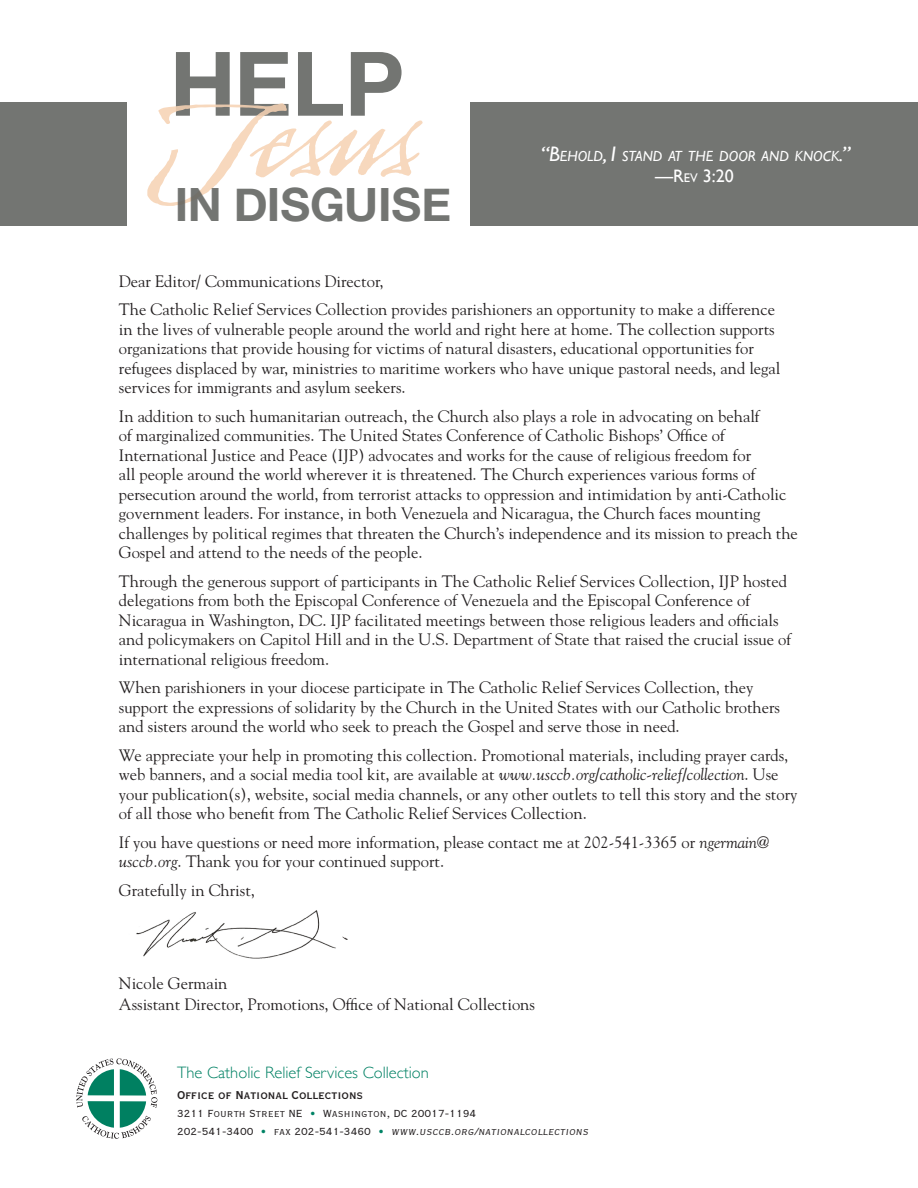
<style>
.page{position:relative;width:918px;height:1188px;background:#fff}
.page>*{position:absolute;margin:0;border:0;box-sizing:border-box;transform-origin:0 0}
.t1{font:165.15px "Arcana GMM Std Manuscript";color:#f6d2b3}
.t2{font:700 89.1px "Helvetica Neue";color:#5e605d}
.t3{font:700 45.9px "Helvetica Neue";color:#5e605d}
.t4{font:18px "Gill Sans";color:#fff}
.t5{font:16.5px/19.5px "Goudy Std";color:#231f20}
.t6{font:300 16.5px "Gill Sans";color:#008164}
.t7{font:15px "Copperplate Gothic Std 30 BC";color:#231f20}
.t8{font:italic 14.7px "Gill Sans";color:#fff}
.t9{font:13.5px/18px "Copperplate Gothic Std 29 BC";color:#231f20}
.s1{font-size:21px}
.s2{font-size:12.6px}
.s3{font-style:italic}
.s4{color:#008365}
</style>
<div class="page">
<svg style="left:76px;top:1058px;width:81px;height:81px"></svg>
<img style="left:136px;top:910px;width:212px;height:49px">
<div style="left:471px;top:102px;width:447px;height:124px;background:#737572"></div>
<div style="left:0;top:102px;width:127px;height:124px;background:#737572"></div>
<svg style="left:147px;top:103px;width:140px;height:103px"></svg>
<h2 class="t2" style="left:170px;top:14px;width:236px">HELP</h2>
<h1 class="t1" style="left:252px;top:58px;width:166px">esus</h1>
<h3 class="t3" style="left:174px;top:169px;width:278px">IN DISGUISE</h3>
<p class="t8" style="left:541px;top:147px;width:311px"><span class="s1">“B</span>EHOLD<span class="s1">, I</span> STAND AT THE DOOR AND KNOCK<span class="s1">.”</span></p>
<p class="t4" style="left:655px;top:166px;width:80px">—R<span class="s2">ev</span> 3:20</p>
<p class="t5" style="left:119px;top:266px;width:658px;line-height:28.5px">Dear Editor/ Communications Director,<br>The Catholic Relief Services Collection provides parishioners an opportunity to make a difference</p>
<p class="t5" style="left:119px;top:319px;width:663px">in the lives of vulnerable people around the world and right here at home. The collection supports organizations that provide housing for victims of natural disasters, educational opportunities for refugees displaced by war, ministries to maritime workers who have unique pastoral needs, and legal services for immigrants and asylum seekers.</p>
<p class="t5" style="left:119px;top:406px;width:681px">In addition to such humanitarian outreach, the Church also plays a role in advocating on behalf<br>of marginalized communities. The United States Conference of Catholic Bishops’ Office of International Justice and Peace (IJP) advocates and works for the cause of religious freedom for<br>all people around the world wherever it is threatened. The Church experiences various forms of persecution around the world, from terrorist attacks to oppression and intimidation by anti-Catholic government leaders. For instance, in both Venezuela and Nicaragua, the Church faces mounting challenges by political regimes that threaten the Church’s independence and its mission to preach the Gospel and attend to the needs of the people.</p>
<p class="t5" style="left:119px;top:571px;width:674px">Through the generous support of participants in The Catholic Relief Services Collection, IJP hosted delegations from both the Episcopal Conference of Venezuela and the Episcopal Conference of Nicaragua in Washington, DC. IJP facilitated meetings between those religious leaders and officials and policymakers on Capitol Hill and in the U.S. Department of State that raised the crucial issue of international religious freedom.</p>
<p class="t5" style="left:119px;top:677px;width:663px">When parishioners in your diocese participate in The Catholic Relief Services Collection, they support the expressions of solidarity by the Church in the United States with our Catholic brothers and sisters around the world who seek to preach the Gospel and serve those in need.</p>
<p class="t5" style="left:119px;top:745px;width:680px">We appreciate your help in promoting this collection. Promotional materials, including prayer cards, web banners, and a social media tool kit, are available at <span class="s3">www.usccb.org/catholic-relief/collection</span>. Use your publication(s), website, social media channels, or any other outlets to tell this story and the story of all those who benefit from The Catholic Relief Services Collection.</p>
<p class="t5" style="left:119px;top:832px;width:652px">If you have questions or need more information, please contact me at 202-541-3365 or <span class="s3">ngermain@ usccb.org</span>. Thank you for your continued support.</p>
<p class="t5" style="left:119px;top:880px;width:138px">Gratefully in Christ,</p>
<p class="t5" style="left:119px;top:972px;width:418px;line-height:21px">Nicole Germain<br>Assistant Director, Promotions, Office of National Collections</p>
<p class="t6" style="left:177px;top:1060px;width:253px">The Catholic Relief Services Collection</p>
<p class="t7" style="left:177px;top:1088px;width:188px">Office of National Collections</p>
<p class="t9" style="left:177px;top:1105px;width:415px">3211 Fourth Street NE <span class="s4">•</span> Washington, DC 20017-1194<br>202-541-3400 <span class="s4">•</span> fax 202-541-3460 <span class="s4">•</span> www.usccb.org/nationalcollections</p>
</div>
